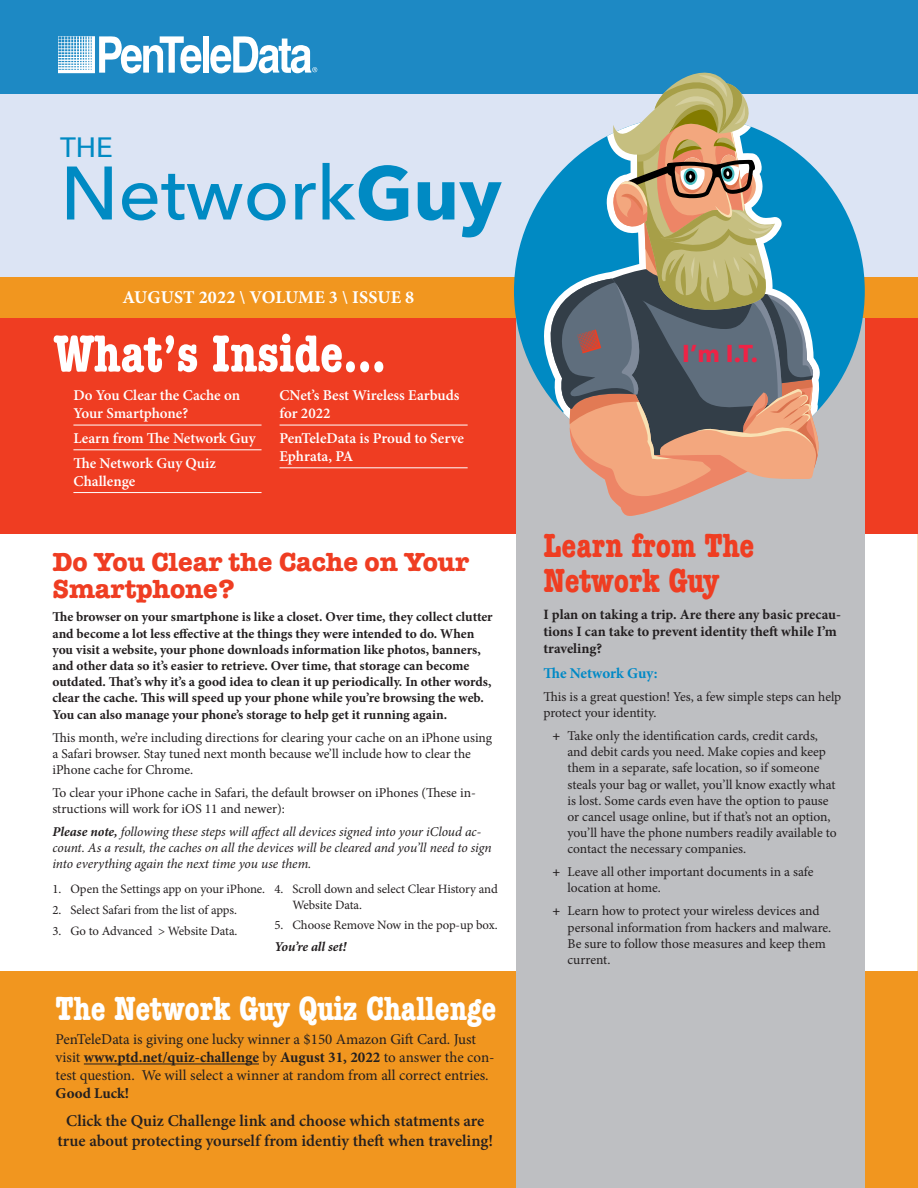
<style>
.page{position:relative;width:918px;height:1188px;background:#fff}
.page>*{position:absolute;margin:0;border:0;box-sizing:border-box;transform-origin:0 0}
.t1{font:500 74.85px "Avenir Next";color:#008ac3}
.t2{font:700 condensed 54px "American Typewriter";color:#fff}
.t3{font:700 condensed 34.5px "American Typewriter";color:#fff}
.t4{font:700 condensed 34.5px/34.5px "American Typewriter";color:#ef3d22}
.t5{font:500 27.9px "Avenir Next";color:#008ac3}
.t6{font:700 27px/27px "American Typewriter";letter-spacing:-.005em;color:#ef3d22}
.t7{font:700 24.3px "Avenir Next";color:#ee2346}
.t8{font:700 18px "Minion Pro";letter-spacing:.01em;color:#fff}
.t9{font:600 16.5px/19.8px "Minion Pro";color:#231f20;text-align:center}
.t10{font:15px/18px "Minion Pro";color:#231f20}
.t11{font:600 15px/18px "Minion Pro";color:#fff}
.t12{font:700 15px "Minion Pro";letter-spacing:-.005em;color:#0089c6}
.t13{font:700 14.25px/17.1px "Minion Pro";letter-spacing:-.005em;color:#231f20}
.t14{font:13.5px/16.2px "Minion Pro";letter-spacing:-.005em;color:#231f20}
.t15{font:700 13.5px/16.2px "Minion Pro";color:#231f20}
.t16{font:italic 13.5px/16.2px "Minion Pro";letter-spacing:-.005em;color:#231f20}
.t17{font:italic 700 13.5px "Minion Pro";letter-spacing:-.01em;color:#231f20}
.t18{font:12.75px/15.3px "Minion Pro";letter-spacing:-.01em;color:#231f20}
.s1{font-weight:700}
</style>
<div class="page">
<div style="left:0;top:972px;width:917px;height:216px;background:#f1961f"></div>
<hr style="left:917px;top:0;width:1px;height:1161px;background:#f1961f">
<div style="left:0;top:317px;width:918px;height:217px;background:#ef3d22"></div>
<div style="left:516px;top:298px;width:348px;height:890px;background:#bebfc2"></div>
<div style="left:0;top:0;width:917px;height:106px;background:#1d89c4"></div>
<div style="left:0;top:211px;width:918px;height:106px;background:#f1961f"></div>
<div style="left:0;top:94px;width:918px;height:183px;background:#dce4f4"></div>
<div style="left:514px;top:116px;width:351px;height:350px;background:#008ac3;border-radius:50%"></div>
<svg style="left:531px;top:72px;width:292px;height:444px"></svg>
<div style="left:203px;top:36px;width:6px;height:37px;background:#fff"></div>
<svg style="left:58px;top:36px;width:143px;height:38px"></svg>
<svg style="left:210px;top:36px;width:107px;height:38px"></svg>
<hr style="left:73px;top:425px;width:189px;height:1px;background:#fff">
<hr style="left:73px;top:450px;width:189px;height:1px;background:#fff">
<hr style="left:73px;top:492px;width:189px;height:1px;background:#fff">
<hr style="left:280px;top:425px;width:188px;height:1px;background:#fff">
<hr style="left:280px;top:468px;width:188px;height:1px;background:#fff">
<hr style="left:84px;top:1064px;width:175px;height:1px;background:#231f20">
<p class="t5" style="left:60px;top:123px;width:54px">THE</p>
<p class="t1" style="left:61px;top:130px;width:443px">Network<span class="s1">Guy</span></p>
<p class="t8" style="left:122px;top:285px;width:293px">AUGUST 2022 \ VOLUME 3 \ ISSUE 8</p>
<p class="t2" style="left:54px;top:310px;width:333px">What’s Inside...</p>
<p class="t11" style="left:73px;top:386px;width:168px">Do You Clear the Cache on<br>Your Smartphone?</p>
<p class="t11" style="left:73px;top:429px;width:184px">Learn from The Network Guy</p>
<p class="t11" style="left:73px;top:454px;width:144px">The Network Guy Quiz<br>Challenge</p>
<p class="t11" style="left:280px;top:386px;width:181px">CNet’s Best Wireless Earbuds for 2022</p>
<p class="t11" style="left:280px;top:429px;width:186px">PenTeleData is Proud to Serve<br>Ephrata, PA</p>
<p class="t6" style="left:52px;top:548px;width:418px">Do You Clear the Cache on Your<br>Smartphone?</p>
<p class="t15" style="left:52px;top:609px;width:442px">The browser on your smartphone is like a closet. Over time, they collect clutter and become a lot less effective at the things they were intended to do. When you visit a website, your phone downloads information like photos, banners, and other data so it’s easier to retrieve. Over time, that storage can become outdated. That’s why it’s a good idea to clean it up periodically. In other words, clear the cache. This will speed up your phone while you’re browsing the web.<br>You can also manage your phone’s storage to help get it running again.</p>
<p class="t14" style="left:52px;top:729px;width:441px">This month, we’re including directions for clearing your cache on an iPhone using a Safari browser. Stay tuned next month because we’ll include how to clear the iPhone cache for Chrome.</p>
<p class="t14" style="left:52px;top:785px;width:425px">To clear your iPhone cache in Safari, the default browser on iPhones (These in&shy;structions will work for iOS 11 and newer):</p>
<p class="t16" style="left:52px;top:824px;width:441px"><span class="s1">Please note,</span> following these steps will affect all devices signed into your iCloud ac&shy;count. As a result, the caches on all the devices will be cleared and you’ll need to sign into everything again the next time you use them.</p>
<p class="t18" style="left:52px;top:882px;width:214px">1. Open the Settings app on your iPhone.</p>
<p class="t18" style="left:52px;top:902px;width:186px">2. Select Safari from the list of apps.</p>
<p class="t18" style="left:52px;top:923px;width:187px">3. Go to Advanced &gt; Website Data.</p>
<p class="t18" style="left:293px;top:882px;width:207px;text-indent:-18px">4. Scroll down and select Clear History and<br>Website Data.</p>
<p class="t18" style="left:275px;top:918px;width:225px">5. Choose Remove Now in the pop-up box.</p>
<p class="t17" style="left:275px;top:937px;width:73px">You’re all set!</p>
<p class="t3" style="left:56px;top:981px;width:442px">The Network Guy Quiz Challenge</p>
<p class="t10" style="left:56px;top:1031px;width:441px">PenTeleData is giving one lucky winner a $150 Amazon Gift Card. Just visit <span class="s1">www.ptd.net/quiz-challenge</span> by <span class="s1">August 31, 2022</span> to answer the con&shy;test question. We will select a winner at random from all correct entries.<br><span class="s1">Good Luck!</span></p>
<p class="t9" style="left:57px;top:1111px;width:437px">Click the Quiz Challenge link and choose which statments are true about protecting yourself from identiy theft when traveling!</p>
<p class="t7" style="left:682px;top:332px;width:77px">I’m I.T.</p>
<p class="t4" style="left:543px;top:528px;width:212px">Learn from The<br>Network Guy</p>
<p class="t13" style="left:543px;top:606px;width:299px">I plan on taking a trip. Are there any basic precau&shy;tions I can take to prevent identity theft while I’m traveling?</p>
<p class="t12" style="left:543px;top:662px;width:116px">The Network Guy:</p>
<p class="t14" style="left:543px;top:688px;width:299px">This is a great question! Yes, a few simple steps can help protect your identity.</p>
<p class="t14" style="left:567px;top:728px;width:271px;text-indent:-15px"><span class="s1">+</span> Take only the identification cards, credit cards, and debit cards you need. Make copies and keep them in a separate, safe location, so if someone steals your bag or wallet, you’ll know exactly what is lost. Some cards even have the option to pause or cancel usage online, but if that’s not an option, you’ll have the phone numbers readily available to contact the necessary companies.</p>
<p class="t14" style="left:567px;top:864px;width:248px;text-indent:-15px"><span class="s1">+</span> Leave all other important documents in a safe location at home.</p>
<p class="t14" style="left:567px;top:903px;width:265px;text-indent:-15px"><span class="s1">+</span> Learn how to protect your wireless devices and personal information from hackers and malware.<br>Be sure to follow those measures and keep them current.</p>
</div>
